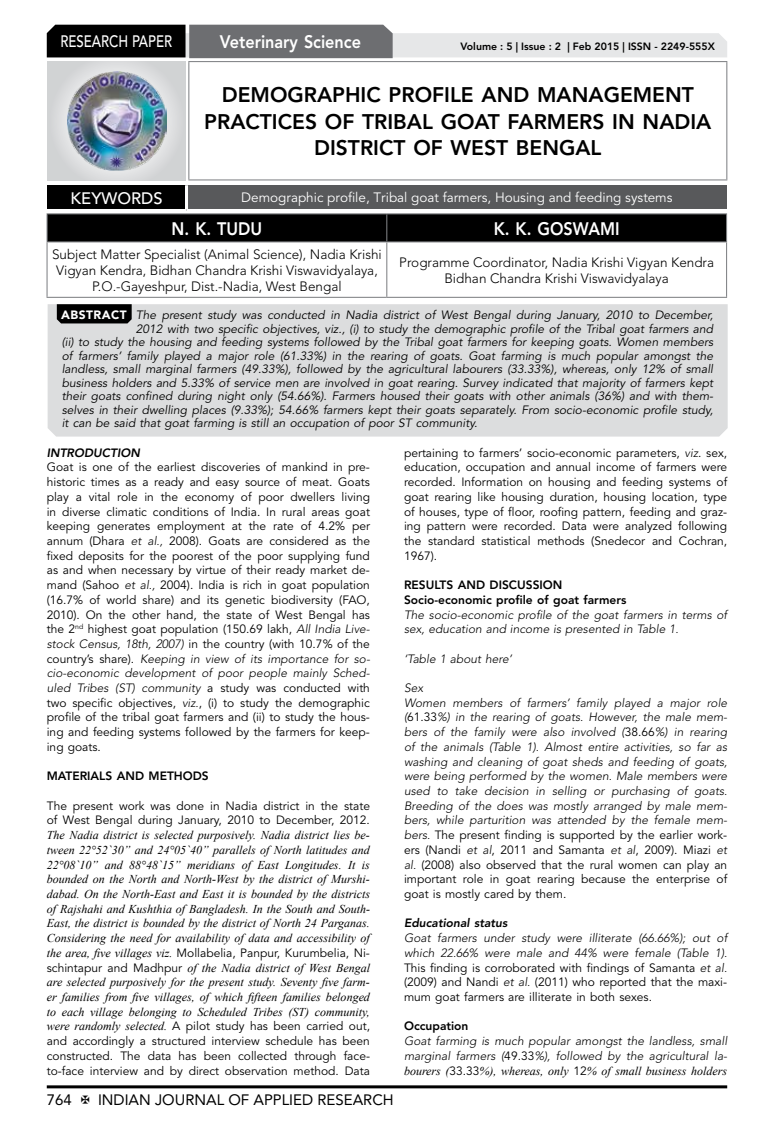
<style>
.page{position:relative;width:774px;height:1136px;background:#fff}
.page>*{position:absolute;margin:0;border:0;box-sizing:border-box;transform-origin:0 0}
.t1{font:800 21px/26.2px "Avenir LT Std";color:#000;text-align:center}
.t2{font:800 18px "Avenir LT Std";color:#fff;scale:.9 1}
.t3{font:500 16.5px "Avenir LT Std";color:#fff;scale:.8 1}
.t4{font:500 16.5px "Avenir LT Std";color:#fff}
.t5{font:15px "Avenir LT Std";color:#000}
.t6{font:300 13.5px/16.2px "Avenir LT Std";color:#000;text-align:center}
.t7{font:13.5px "Avenir LT Std";color:#fff}
.t8{font:12px/14.7px "Avenir LT Std";color:#000;text-align:justify}
.t9{font:italic 300 12px/14.7px "Avenir LT Std";color:#000}
.t10{font:italic 12px "Avenir LT Std";color:#000}
.t11{font:italic 12px/14.7px "Times New Roman";color:#000;text-align:justify}
.t12{font:800 12px/14.7px "Avenir LT Std";color:#000}
.t13{font:italic 800 12px "Avenir LT Std";color:#000}
.t14{font:800 10.5px "Avenir LT Std";color:#000}
.s1{font-weight:900;font-style:normal;color:#fff}
.s2{font-weight:300;font-style:italic}
.s3{font-family:"Times New Roman";font-style:italic}
.s4{font-family:"Avenir LT Std";font-style:normal}
.s5{font-weight:400;font-style:normal}
</style>
<div class="page">
<hr style="left:47px;top:1085px;width:680px;height:3px;background:#000">
<div style="left:48px;top:62px;width:137px;height:118px;background:linear-gradient(to right,#d9dadb,#d9dadb)"></div>
<img style="left:68px;top:71px;width:99px;height:100px">
<svg style="left:47px;top:25px;width:680px;height:33px;background:#979899"></svg>
<hr style="left:188px;top:61px;width:539px;height:1px;background:#808285">
<hr style="left:188px;top:62px;width:1px;height:117px;background:#808285">
<hr style="left:726px;top:62px;width:1px;height:117px;background:#808285">
<hr style="left:188px;top:179px;width:539px;height:1px;background:#808285">
<hr style="left:47px;top:213px;width:340px;height:1px;background:#808285">
<hr style="left:387px;top:213px;width:340px;height:1px;background:#808285">
<div style="left:47px;top:214px;width:680px;height:27px;background:#000"></div>
<hr style="left:47px;top:241px;width:340px;height:1px;background:#808285">
<hr style="left:47px;top:242px;width:1px;height:55px;background:#808285">
<hr style="left:387px;top:241px;width:340px;height:1px;background:#808285">
<hr style="left:386px;top:242px;width:1px;height:55px;background:#808285">
<hr style="left:726px;top:242px;width:1px;height:55px;background:#808285">
<hr style="left:47px;top:297px;width:340px;height:1px;background:#808285">
<hr style="left:387px;top:297px;width:340px;height:1px;background:#808285">
<div style="left:47px;top:185px;width:139px;height:25px;background:#000"></div>
<div style="left:186px;top:185px;width:541px;height:25px;background:#58595b"></div>
<hr style="left:185px;top:185px;width:3px;height:24px;background:#fff">
<hr style="left:47px;top:209px;width:139px;height:3px;background:#fff">
<hr style="left:186px;top:209px;width:541px;height:3px;background:#fff">
<div style="left:48px;top:304px;width:680px;height:132px;background:#dcddde"></div>
<svg style="left:57px;top:304px;width:75px;height:19px"></svg>
<h3 class="t3" style="left:60px;top:32px;width:139px">RESEARCH PAPER</h3>
<h2 class="t2" style="left:220px;top:31px;width:158px">Veterinary Science</h2>
<p class="t14" style="left:460px;top:41px;width:256px">Volume : 5 | Issue : 2 | Feb 2015 | ISSN - 2249-555X</p>
<h1 class="t1" style="left:204px;top:82px;width:509px">DEMOGRAPHIC PROFILE AND MANAGEMENT<br>PRACTICES OF TRIBAL GOAT FARMERS IN NADIA<br>DISTRICT OF WEST BENGAL</h1>
<h3 class="t4" style="left:71px;top:189px;width:94px">KEYWORDS</h3>
<p class="t7" style="left:241px;top:189px;width:433px">Demographic profile, Tribal goat farmers, Housing and feeding systems</p>
<h2 class="t2" style="left:172px;top:218px;width:102px">N. K. TUDU</h2>
<h2 class="t2" style="left:494px;top:218px;width:141px">K. K. GOSWAMI</h2>
<p class="t6" style="left:52px;top:246px;width:331px">Subject Matter Specialist (Animal Science), Nadia Krishi<br>Vigyan Kendra, Bidhan Chandra Krishi Viswavidyalaya,<br>P.O.-Gayeshpur, Dist.-Nadia, West Bengal</p>
<p class="t6" style="left:399px;top:254px;width:316px">Programme Coordinator, Nadia Krishi Vigyan Kendra<br>Bidhan Chandra Krishi Viswavidyalaya</p>
<p class="t10" style="left:61px;top:308px;width:654px"><span class="s1">ABSTRACT</span> The present study was conducted in Nadia district of West Bengal during January, 2010 to December,</p>
<p class="t10" style="left:136px;top:322px;width:579px">2012 with two specific objectives, viz., (i) to study the demographic profile of the Tribal goat farmers and</p>
<p class="t10" style="left:62px;top:335px;width:653px">(ii) to study the housing and feeding systems followed by the Tribal goat farmers for keeping goats. Women members</p>
<p class="t10" style="left:62px;top:349px;width:653px">of farmers’ family played a major role (61.33%) in the rearing of goats. Goat farming is much popular amongst the</p>
<p class="t10" style="left:62px;top:362px;width:653px">landless, small marginal farmers (49.33%), followed by the agricultural labourers (33.33%), whereas, only 12% of small</p>
<p class="t10" style="left:62px;top:376px;width:653px">business holders and 5.33% of service men are involved in goat rearing. Survey indicated that majority of farmers kept</p>
<p class="t10" style="left:62px;top:389px;width:653px">their goats confined during night only (54.66%). Farmers housed their goats with other animals (36%) and with them-</p>
<p class="t10" style="left:62px;top:403px;width:653px">selves in their dwelling places (9.33%); 54.66% farmers kept their goats separately. From socio-economic profile study,</p>
<p class="t10" style="left:62px;top:416px;width:417px">it can be said that goat farming is still an occupation of poor ST community.</p>
<p class="t13" style="left:47px;top:445px;width:95px">INTRODUCTION</p>
<p class="t8" style="left:47px;top:460px;width:325px">Goat is one of the earliest discoveries of mankind in pre&shy;historic times as a ready and easy source of meat. Goats play a vital role in the economy of poor dwellers living in diverse climatic conditions of India. In rural areas goat keeping generates employment at the rate of 4.2% per annum (Dhara <span class="s2">et al.,</span> 2008). Goats are considered as the fixed deposits for the poorest of the poor supplying fund as and when necessary by virtue of their ready market de&shy;mand (Sahoo <span class="s2">et al.,</span> 2004). India is rich in goat population (16.7% of world share) and its genetic biodiversity (FAO, 2010). On the other hand, the state of West Bengal has the 2<sup>nd</sup> highest goat population (150.69 lakh, <span class="s2">All India Live&shy;stock Census, 18th, 2007)</span> in the country (with 10.7% of the country’s share). <span class="s2">Keeping in view of its importance for so&shy;cio-economic development of poor people mainly Sched&shy;uled Tribes (ST) community</span> a study was conducted with two specific objectives, <span class="s2">viz.</span>, (i) to study the demographic profile of the tribal goat farmers and (ii) to study the hous&shy;ing and feeding systems followed by the farmers for keep&shy;ing goats.</p>
<p class="t12" style="left:47px;top:768px;width:163px">MATERIALS AND METHODS</p>
<p class="t8" style="left:47px;top:798px;width:325px">The present work was done in Nadia district in the state of West Bengal during January, 2010 to December, 2012.</p>
<p class="t11" style="left:47px;top:827px;width:325px">The Nadia district is selected purposively. Nadia district lies be&shy;tween 22°52`30” and 24°05`40” parallels of North latitudes and 22°08`10” and 88°48`15” meridians of East Longitudes. It is bounded on the North and North-West by the district of Murshi&shy;dabad. On the North-East and East it is bounded by the districts of Rajshahi and Kushthia of Bangladesh. In the South and South-East, the district is bounded by the district of North 24 Parganas.<br>Considering the need for availability of data and accessibility of</p>
<p class="t8" style="left:47px;top:945px;width:325px"><span class="s3">the area, five villages viz.</span> Mollabelia, Panpur, Kurumbelia, Ni-</p>
<p class="t11" style="left:47px;top:959px;width:325px"><span class="s4">schintapur and Madhpur</span> of the Nadia district of West Bengal are selected purposively for the present study. Seventy five farm&shy;er families from five villages, of which fifteen families belonged to each village belonging to Scheduled Tribes (ST) community,</p>
<p class="t8" style="left:47px;top:1019px;width:325px"><span class="s3">were randomly selected.</span> A pilot study has been carried out, and accordingly a structured interview schedule has been constructed. The data has been collected through face&shy;to-face interview and by direct observation method. Data</p>
<p class="t8" style="left:404px;top:445px;width:325px">pertaining to farmers’ socio-economic parameters, <span class="s2">viz</span>. sex, education, occupation and annual income of farmers were recorded. Information on housing and feeding systems of goat rearing like housing duration, housing location, type of houses, type of floor, roofing pattern, feeding and graz&shy;ing pattern were recorded. Data were analyzed following the standard statistical methods (Snedecor and Cochran, 1967).</p>
<p class="t12" style="left:404px;top:577px;width:224px">RESULTS AND DISCUSSION<br>Socio-economic profile of goat farmers</p>
<p class="t9" style="left:404px;top:607px;width:325px">The socio-economic profile of the goat farmers in terms of sex, education and income is presented in Table 1.</p>
<p class="t9" style="left:404px;top:651px;width:110px">‘Table 1 about here’</p>
<p class="t9" style="left:404px;top:680px;width:325px">Sex<br>Women members of farmers’ family played a major role (<span class="s5">61.33</span>%) in the rearing of goats. However, the male mem&shy;bers of the family were also involved (<span class="s5">38.66</span>%) in rearing of the animals (Table 1). Almost entire activities, so far as washing and cleaning of goat sheds and feeding of goats, were being performed by the women. Male members were used to take decision in selling or purchasing of goats.<br>Breeding of the does was mostly arranged by male mem&shy;bers, while parturition was attended by the female mem&shy;bers. <span class="s5">The present finding is supported by the earlier work&shy;ers (Nandi</span> et al<span class="s5">, 2011 and Samanta</span> et al<span class="s5">, 2009). Miazi</span> et al. <span class="s5">(2008) also observed that the rural women can play an important role in goat rearing because the enterprise of goat is mostly cared by them.</span></p>
<p class="t13" style="left:404px;top:916px;width:105px">Educational status</p>
<p class="t8" style="left:404px;top:930px;width:325px"><span class="s2">Goat farmers under study were illiterate (66.66%); out of which 22.66% were male and 44% were female (Table 1).<br></span>This finding is corroborated with findings of Samanta <span class="s2">et al. </span>(2009) and Nandi <span class="s2">et al.</span> (2011) who reported that the maxi&shy;mum goat farmers are illiterate in both sexes.</p>
<p class="t12" style="left:404px;top:1018px;width:66px">Occupation</p>
<p class="t9" style="left:404px;top:1033px;width:325px">Goat farming is much popular amongst the landless, small marginal farmers (<span class="s5">49.33</span>%), followed by the agricultural la-</p>
<p class="t11" style="left:404px;top:1062px;width:325px">bourers (<span class="s4">33.33</span>%), whereas, only <span class="s4">12</span>% of small business holders</p>
<p class="t5" style="left:47px;top:1090px;width:27px">764</p>
<p class="t5" style="left:98px;top:1090px;width:297px">INDIAN JOURNAL OF APPLIED RESEARCH</p>
</div>
